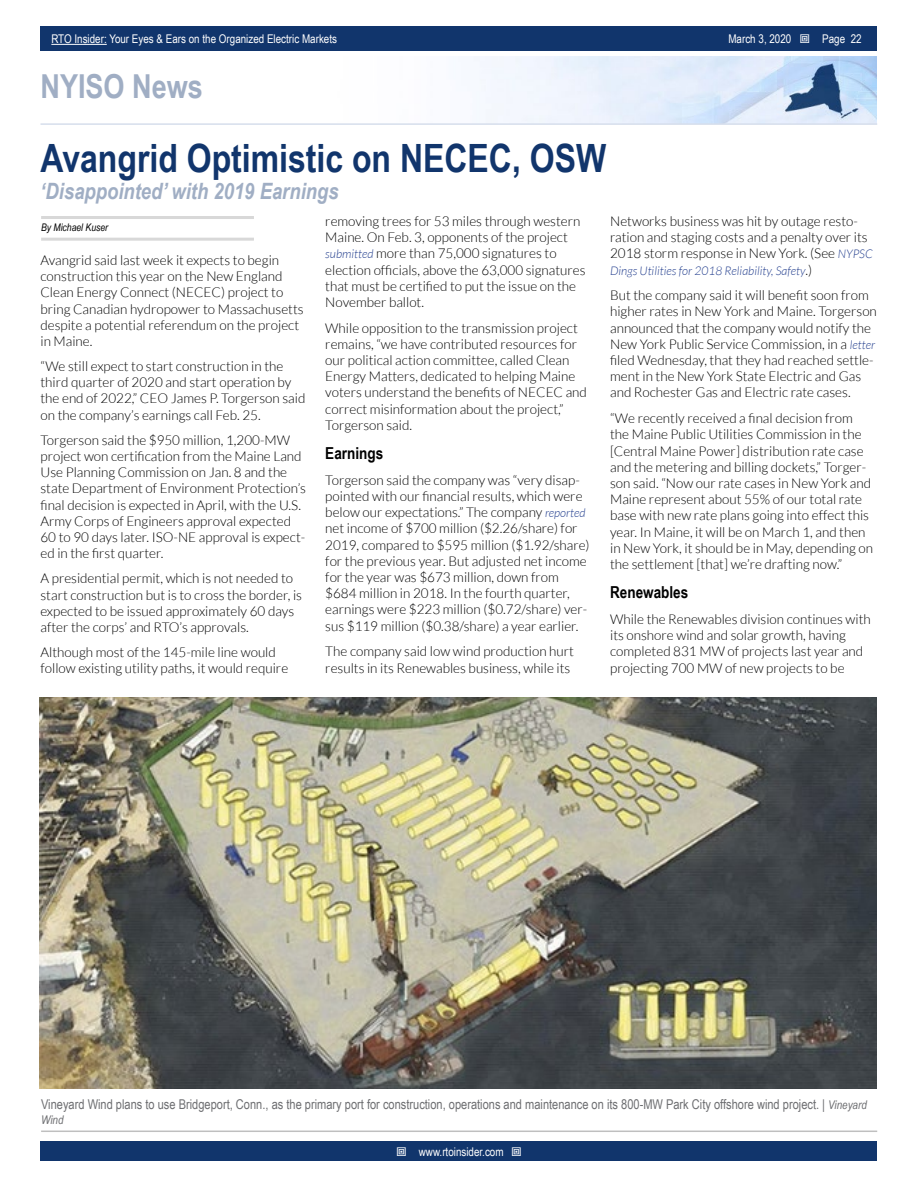
<style>
.page{position:relative;width:918px;height:1188px;background:#fff}
.page>*{position:absolute;margin:0;border:0;box-sizing:border-box;transform-origin:0 0}
.t1{font:700 39px "Arial Narrow";color:#11356c}
.t2{font:700 33px "Arial Narrow";color:#a0aec4}
.t3{font:italic 700 22.5px "Arial Narrow";color:#a0aec4}
.t4{font:700 16.5px "Arial Narrow";color:#000}
.t5{font:300 13.5px/16.2px "Lato";color:#000}
.t6{font:13.5px "Arial Narrow";color:#6d6e71}
.t7{font:12px "Arial Narrow";color:#fff}
.t8{font:italic 300 12px "Lato";color:#25408f}
.t9{font:italic 12px "Arial Narrow";color:#6d6e71}
.t10{font:italic 10.5px "Arial Narrow";color:#000}
.s1{font-style:italic;font-size:12px;color:#25408f}
.s2{font-style:normal;font-size:13.5px;color:#000}
.s3{font-style:italic;font-size:12px}
</style>
<div class="page">
<div style="left:41px;top:1142px;width:836px;height:19px;background:#11356c"></div>
<div style="left:41px;top:27px;width:836px;height:24px;background:#11356c"></div>
<hr style="left:51px;top:44px;width:56px;height:1px;background:#fff">
<img style="left:474px;top:56px;width:403px;height:67px">
<hr style="left:40px;top:123px;width:837px;height:2px;background:#d6deec">
<hr style="left:41px;top:216px;width:213px;height:3px;background:#d8d8d8">
<hr style="left:41px;top:238px;width:213px;height:3px;background:#d8d8d8">
<hr style="left:41px;top:1131px;width:836px;height:1px;background:#bfbfbf">
<img style="left:40px;top:698px;width:837px;height:391px">
<p class="t7" style="left:51px;top:30px;width:287px">RTO Insider: Your Eyes &amp; Ears on the Organized Electric Markets</p>
<p class="t7" style="left:728px;top:30px;width:64px">March 3, 2020</p>
<p class="t7" style="left:822px;top:30px;width:41px">Page 22</p>
<h2 class="t2" style="left:40px;top:61px;width:164px">NYISO News</h2>
<h1 class="t1" style="left:40px;top:129px;width:567px">Avangrid Optimistic on NECEC, OSW</h1>
<h3 class="t3" style="left:40px;top:174px;width:300px">‘Disappointed’ with 2019 Earnings</h3>
<p class="t10" style="left:41px;top:220px;width:68px">By Michael Kuser</p>
<p class="t5" style="left:325px;top:213px;width:262px">removing trees for 53 miles through western Maine. On Feb. 3, opponents of the project <span class="s1">submitted</span> more than 75,000 signatures to election officials, above the 63,000 signatures that must be certified to put the issue on the November ballot.</p>
<p class="t5" style="left:325px;top:320px;width:263px">While opposition to the transmission project remains, “we have contributed resources for our political action committee, called Clean Energy Matters, dedicated to helping Maine voters understand the benefits of NECEC and correct misinformation about the project,” Torgerson said.</p>
<p class="t4" style="left:325px;top:441px;width:59px">Earnings</p>
<p class="t5" style="left:325px;top:472px;width:266px">Torgerson said the company was “very disap&shy;pointed with our financial results, which were below our expectations.” The company <span class="s1">reported </span>net income of $700 million ($2.26/share) for 2019, compared to $595 million ($1.92/share) for the previous year. But adjusted net income for the year was $673 million, down from $684 million in 2018. In the fourth quarter, earnings were $223 million ($0.72/share) ver&shy;sus $119 million ($0.38/share) a year earlier.</p>
<p class="t5" style="left:325px;top:643px;width:250px">The company said low wind production hurt results in its Renewables business, while its</p>
<p class="t5" style="left:610px;top:213px;width:264px">Networks business was hit by outage resto&shy;ration and staging costs and a penalty over its<br>2018 storm response in New York. (See <span class="s1">NYPSC</span></p>
<p class="t8" style="left:610px;top:264px;width:204px">Dings Utilities for 2018 Reliability, Safety<span class="s2">.)</span></p>
<p class="t5" style="left:610px;top:287px;width:268px">But the company said it will benefit soon from higher rates in New York and Maine. Torgerson announced that the company would notify the New York Public Service Commission, in a <span class="s1">letter </span>filed Wednesday, that they had reached settle&shy;ment in the New York State Electric and Gas and Rochester Gas and Electric rate cases.</p>
<p class="t5" style="left:610px;top:410px;width:265px">“We recently received a final decision from the Maine Public Utilities Commission in the [Central Maine Power] distribution rate case and the metering and billing dockets,” Torger&shy;son said. “Now our rate cases in New York and Maine represent about 55% of our total rate base with new rate plans going into effect this year. In Maine, it will be on March 1, and then in New York, it should be in May, depending on the settlement [that] we’re drafting now.”</p>
<p class="t4" style="left:610px;top:580px;width:80px">Renewables</p>
<p class="t5" style="left:610px;top:611px;width:262px">While the Renewables division continues with its onshore wind and solar growth, having completed 831 MW of projects last year and projecting 700 MW of new projects to be</p>
<p class="t5" style="left:40px;top:252px;width:265px">Avangrid said last week it expects to begin construction this year on the New England Clean Energy Connect (NECEC) project to bring Canadian hydropower to Massachusetts despite a potential referendum on the project in Maine.</p>
<p class="t5" style="left:40px;top:358px;width:266px">“We still expect to start construction in the third quarter of 2020 and start operation by the end of 2022,” CEO James P. Torgerson said on the company’s earnings call Feb. 25.</p>
<p class="t5" style="left:40px;top:432px;width:267px">Torgerson said the $950 million, 1,200-MW project won certification from the Maine Land Use Planning Commission on Jan. 8 and the state Department of Environment Protection’s final decision is expected in April, with the U.S.<br>Army Corps of Engineers approval expected 60 to 90 days later. ISO-NE approval is expect&shy;ed in the first quarter.</p>
<p class="t5" style="left:40px;top:571px;width:263px">A presidential permit, which is not needed to start construction but is to cross the border, is expected to be issued approximately 60 days after the corps’ and RTO’s approvals.</p>
<p class="t5" style="left:40px;top:644px;width:249px">Although most of the 145-mile line would follow existing utility paths, it would require</p>
<p class="t6" style="left:41px;top:1095px;width:827px">Vineyard Wind plans to use Bridgeport, Conn., as the primary port for construction, operations and maintenance on its 800-MW Park City offshore wind project. | <span class="s3">Vineyard</span></p>
<p class="t9" style="left:41px;top:1111px;width:24px">Wind</p>
<p class="t7" style="left:419px;top:1143px;width:86px">www.rtoinsider.com</p>
</div>
